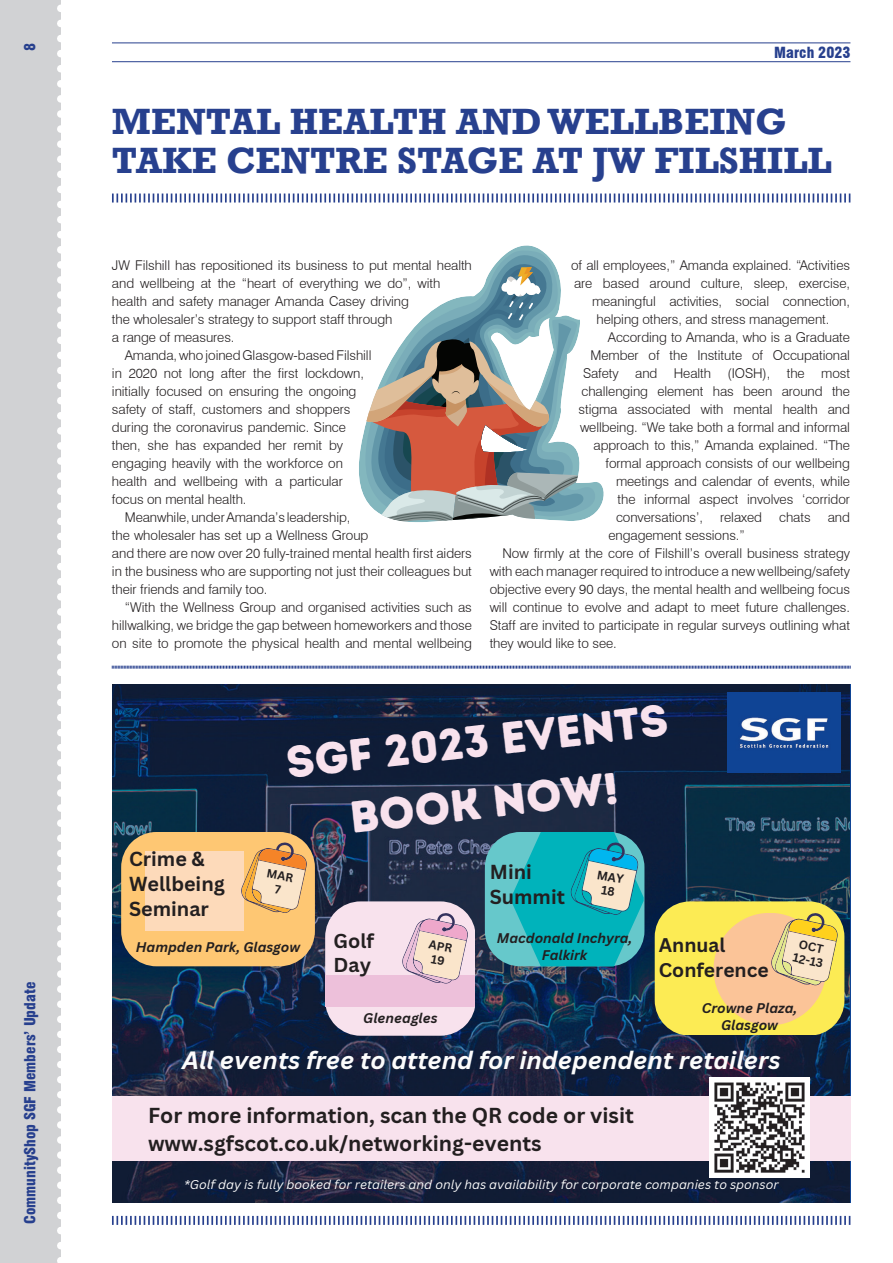
<style>
.page{position:relative;width:893px;height:1263px;background:#fff}
.page>*{position:absolute;margin:0;border:0;box-sizing:border-box;transform-origin:0 0}
.t1{font:44.4px/62.1px "Intro Rust Base";color:#f8e2ed;text-align:center}
.t2{font:700 37.5px/39px "Rockwell";color:#27408e}
.t3{font:italic 700 24.45px "Canva Sans";color:#fcfcfc}
.t4{font:700 21.15px/28.8px "Canva Sans";color:#231f20}
.t5{font:700 19.8px/25.2px "Canva Sans";color:#231f20}
.t6{font:700 19.65px/24.2px "Canva Sans";color:#231f20}
.t7{font:700 19.2px/24.2px "Canva Sans";color:#231f20}
.t8{font:900 condensed 15px "Swiss 721 BT";color:#27408e}
.t9{font:italic 700 13.65px/16.8px "Canva Sans";color:#231f20;text-align:center}
.t10{font:300 13.5px "Swiss 721 BT";letter-spacing:-.005em;color:#231f20}
.t11{font:italic 12.45px "Canva Sans";color:#fcfcfc}
.t12{font:700 12px/14.2px "Canva Sans";color:#231f20;text-align:center}
.t13{font:700 11.85px/14.1px "Canva Sans";color:#231f20}
.t14{font:700 11.7px/14px "Canva Sans";color:#231f20;text-align:center}
</style>
<div class="page">
<svg style="left:507px;top:249px;width:89px;height:268px"></svg>
<svg style="left:499px;top:253px;width:85px;height:260px"></svg>
<svg style="left:359px;top:260px;width:221px;height:262px"></svg>
<img style="left:113px;top:684px;width:736px;height:518px">
<img style="left:727px;top:692px;width:113px;height:80px">
<svg style="left:325px;top:901px;width:150px;height:135px;background:#e4cad7"></svg>
<svg style="left:655px;top:901px;width:189px;height:134px;background:#eed370"></svg>
<svg style="left:121px;top:832px;width:194px;height:134px;background:#f0c48a"></svg>
<svg style="left:485px;top:832px;width:159px;height:134px;background:#35b4bb"></svg>
<div style="left:112px;top:1096px;width:738px;height:65px;background:#f8e2ed"></div>
<img style="left:709px;top:1077px;width:100px;height:100px">
<div style="left:0;top:0;width:61px;height:1263px;background:#d1d2d4"></div>
<svg style="left:57px;top:4px;width:4px;height:1259px"></svg>
<hr style="left:112px;top:43px;width:738px;height:1px;background:#27408e">
<hr style="left:112px;top:61px;width:738px;height:1px;background:#27408e">
<svg style="left:112px;top:194px;width:738px;height:9px"></svg>
<svg style="left:112px;top:665px;width:739px;height:4px;background:#929ec5"></svg>
<svg style="left:112px;top:1216px;width:738px;height:9px"></svg>
<p class="t8" style="left:21px;top:51px;width:10px;rotate:-90deg">8</p>
<p class="t8" style="left:21px;top:1224px;width:244px;rotate:-90deg">CommunityShop SGF Members’ Update</p>
<p class="t8" style="left:774px;top:44px;width:78px">March 2023</p>
<h2 class="t2" style="left:112px;top:102px;width:721px">MENTAL HEALTH AND WELLBEING<br>TAKE CENTRE STAGE AT JW FILSHILL</h2>
<p class="t10" style="left:112px;top:257px;width:361px">JW Filshill has repositioned its business to put mental health</p>
<p class="t10" style="left:112px;top:275px;width:330px">and wellbeing at the “heart of everything we do”, with</p>
<p class="t10" style="left:112px;top:293px;width:298px">health and safety manager Amanda Casey driving</p>
<p class="t10" style="left:112px;top:311px;width:282px">the wholesaler’s strategy to support staff through</p>
<p class="t10" style="left:112px;top:329px;width:124px">a range of measures.</p>
<p class="t10" style="left:125px;top:347px;width:248px">Amanda, who joined Glasgow-based Filshill</p>
<p class="t10" style="left:112px;top:365px;width:254px">in 2020 not long after the first lockdown,</p>
<p class="t10" style="left:112px;top:383px;width:246px">initially focused on ensuring the ongoing</p>
<p class="t10" style="left:112px;top:401px;width:240px">safety of staff, customers and shoppers</p>
<p class="t10" style="left:112px;top:419px;width:235px">during the coronavirus pandemic. Since</p>
<p class="t10" style="left:112px;top:437px;width:233px">then, she has expanded her remit by</p>
<p class="t10" style="left:112px;top:455px;width:233px">engaging heavily with the workforce on</p>
<p class="t10" style="left:112px;top:473px;width:232px">health and wellbeing with a particular</p>
<p class="t10" style="left:112px;top:491px;width:136px">focus on mental health.</p>
<p class="t10" style="left:125px;top:509px;width:227px">Meanwhile, under Amanda’s leadership,</p>
<p class="t10" style="left:112px;top:527px;width:258px">the wholesaler has set up a Wellness Group</p>
<p class="t10" style="left:112px;top:545px;width:361px">and there are now over 20 fully-trained mental health first aiders</p>
<p class="t10" style="left:112px;top:563px;width:361px">in the business who are supporting not just their colleagues but</p>
<p class="t10" style="left:112px;top:581px;width:157px">their friends and family too.</p>
<p class="t10" style="left:125px;top:599px;width:349px">“With the Wellness Group and organised activities such as</p>
<p class="t10" style="left:112px;top:617px;width:361px">hillwalking, we bridge the gap between homeworkers and those</p>
<p class="t10" style="left:112px;top:635px;width:361px">on site to promote the physical health and mental wellbeing</p>
<p class="t10" style="left:571px;top:257px;width:281px">of all employees,” Amanda explained. “Activities</p>
<p class="t10" style="left:574px;top:275px;width:277px">are based around culture, sleep, exercise,</p>
<p class="t10" style="left:592px;top:293px;width:259px">meaningful activities, social connection,</p>
<p class="t10" style="left:596px;top:311px;width:234px">helping others, and stress management.</p>
<p class="t10" style="left:608px;top:329px;width:244px">According to Amanda, who is a Graduate</p>
<p class="t10" style="left:590px;top:347px;width:261px">Member of the Institute of Occupational</p>
<p class="t10" style="left:583px;top:365px;width:268px">Safety and Health (IOSH), the most</p>
<p class="t10" style="left:581px;top:383px;width:270px">challenging element has been around the</p>
<p class="t10" style="left:578px;top:401px;width:273px">stigma associated with mental health and</p>
<p class="t10" style="left:580px;top:419px;width:272px">wellbeing. “We take both a formal and informal</p>
<p class="t10" style="left:593px;top:437px;width:258px">approach to this,” Amanda explained. “The</p>
<p class="t10" style="left:605px;top:455px;width:246px">formal approach consists of our wellbeing</p>
<p class="t10" style="left:616px;top:473px;width:235px">meetings and calendar of events, while</p>
<p class="t10" style="left:617px;top:491px;width:234px">the informal aspect involves ‘corridor</p>
<p class="t10" style="left:616px;top:509px;width:88px">conversations’,</p>
<p class="t10" style="left:720px;top:509px;width:43px">relaxed</p>
<p class="t10" style="left:779px;top:509px;width:33px">chats</p>
<p class="t10" style="left:828px;top:509px;width:24px">and</p>
<p class="t10" style="left:608px;top:527px;width:138px">engagement sessions.”</p>
<p class="t10" style="left:502px;top:545px;width:349px">Now firmly at the core of Filshill’s overall business strategy</p>
<p class="t10" style="left:490px;top:563px;width:362px">with each manager required to introduce a new wellbeing/safety</p>
<p class="t10" style="left:490px;top:581px;width:362px">objective every 90 days, the mental health and wellbeing focus</p>
<p class="t10" style="left:490px;top:599px;width:362px">will continue to evolve and adapt to meet future challenges.</p>
<p class="t10" style="left:490px;top:617px;width:362px">Staff are invited to participate in regular surveys outlining what</p>
<p class="t10" style="left:490px;top:635px;width:129px">they would like to see.</p>
<h1 class="t1" style="left:283px;top:731px;width:385px;rotate:-6deg">SGF 2023 Events<br>Book now!</h1>
<p class="t12" style="left:598px;top:868px;width:29px;rotate:9deg">MAY<br>18</p>
<h3 class="t5" style="left:129px;top:847px;width:97px">Crime &amp;<br>Wellbeing<br>Seminar</h3>
<h3 class="t5" style="left:490px;top:859px;width:77px">Mini<br>Summit</h3>
<p class="t9" style="left:497px;top:930px;width:137px">Macdonald Inchyra,<br>Falkirk</p>
<p class="t14" style="left:268px;top:867px;width:28px;rotate:10deg">MAR<br>7</p>
<h3 class="t6" style="left:334px;top:929px;width:42px">Golf<br>Day</h3>
<p class="t9" style="left:363px;top:1009px;width:76px">Gleneagles</p>
<h3 class="t7" style="left:659px;top:934px;width:111px">Annual<br>Conference</h3>
<p class="t9" style="left:702px;top:1000px;width:97px">Crowne Plaza,<br>Glasgow</p>
<p class="t14" style="left:430px;top:937px;width:25px;rotate:11deg">APR<br>19</p>
<p class="t13" style="left:798px;top:936px;width:32px;rotate:13deg">OCT<br>12-13</p>
<p class="t9" style="left:136px;top:939px;width:166px">Hampden Park, Glasgow</p>
<h3 class="t3" style="left:182px;top:1046px;width:600px">All events free to attend for independent retailers</h3>
<h3 class="t4" style="left:148px;top:1101px;width:487px">For more information, scan the QR code or visit www.sgfscot.co.uk/networking-events</h3>
<p class="t11" style="left:184px;top:1177px;width:596px">*Golf day is fully booked for retailers and only has availability for corporate companies to sponsor</p>
</div>
